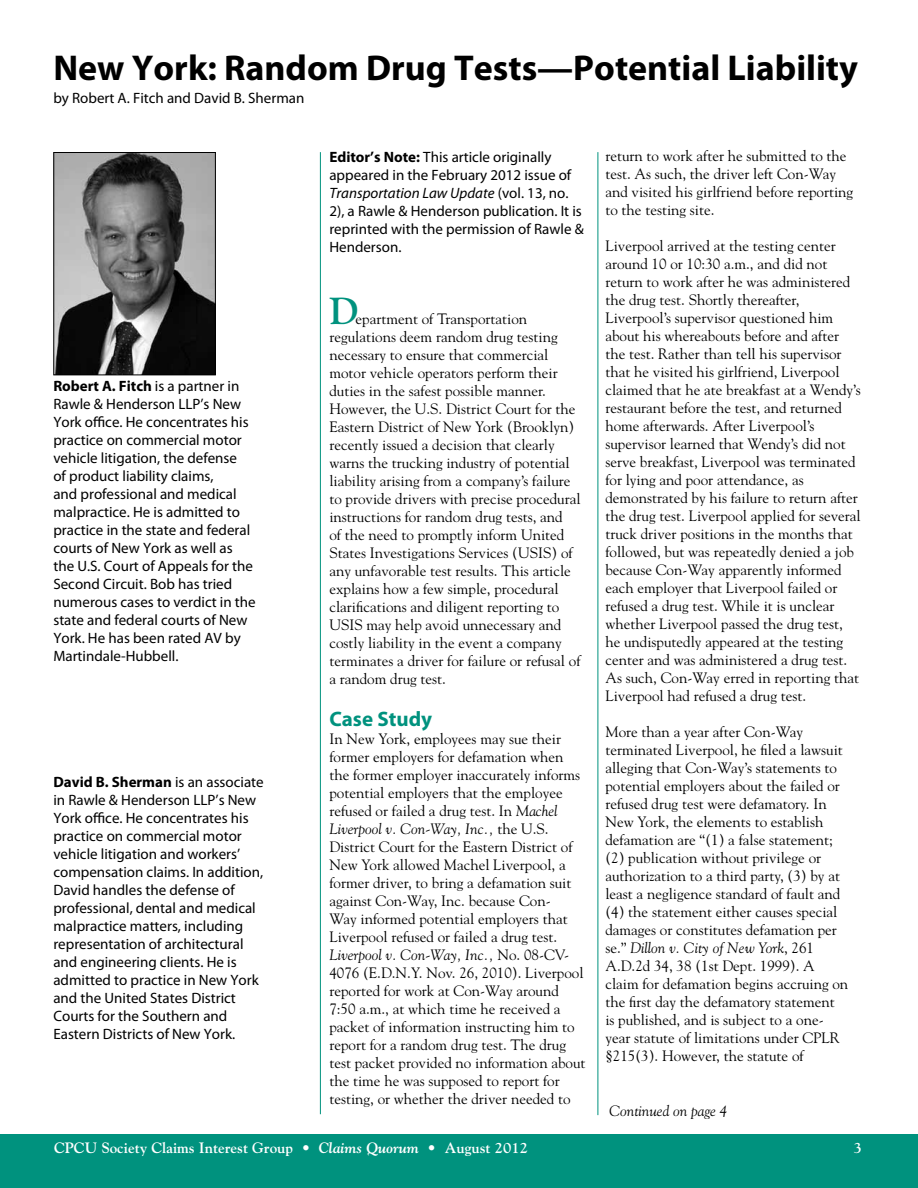
<style>
.page{position:relative;width:918px;height:1188px;background:#fff}
.page>*{position:absolute;margin:0;border:0;box-sizing:border-box;transform-origin:0 0}
.t1{font:700 37.5px "Goudy";color:#00927e}
.t2{font:700 36px "Myriad Pro";color:#000}
.t3{font:700 21px "Myriad Pro";color:#00927e}
.t4{font:15px/18px "Goudy";color:#000}
.t5{font:15px/18px "Myriad Pro";color:#000}
.t6{font:700 15px "Goudy";color:#fff}
.t7{font:italic 15px "Goudy";color:#000}
.s1{font-weight:700}
.s2{font-style:italic}
</style>
<div class="page">
<div style="left:0;top:1134px;width:918px;height:54px;background:#00927e"></div>
<hr style="left:598px;top:152px;width:1px;height:963px;background:#00927e">
<hr style="left:320px;top:152px;width:1px;height:962px;background:#00927e">
<img style="left:55px;top:154px;width:159px;height:219px">
<div style="left:53px;top:152px;width:163px;height:223px;border:1px solid #000"></div>
<p class="t2" style="left:53px;top:45px;width:806px">New York: Random Drug Tests—Potential Liability</p>
<p class="t5" style="left:53px;top:88px;width:253px">by Robert A. Fitch and David B. Sherman</p>
<p class="t5" style="left:53px;top:377px;width:204px"><span class="s1">Robert A. Fitch</span> is a partner in<br>Rawle &amp; Henderson LLP’s New<br>York office. He concentrates his practice on commercial motor vehicle litigation, the defense<br>of product liability claims,<br>and professional and medical malpractice. He is admitted to practice in the state and federal courts of New York as well as the U.S. Court of Appeals for the<br>Second Circuit. Bob has tried numerous cases to verdict in the state and federal courts of New<br>York. He has been rated AV by<br>Martindale-Hubbell.</p>
<p class="t5" style="left:53px;top:773px;width:212px"><span class="s1">David B. Sherman</span> is an associate in Rawle &amp; Henderson LLP’s New<br>York office. He concentrates his practice on commercial motor vehicle litigation and workers’ compensation claims. In addition,<br>David handles the defense of professional, dental and medical malpractice matters, including representation of architectural and engineering clients. He is admitted to practice in New York and the United States District<br>Courts for the Southern and<br>Eastern Districts of New York.</p>
<p class="t5" style="left:329px;top:148px;width:256px"><span class="s1">Editor’s Note:</span> This article originally appeared in the February 2012 issue of <span class="s2">Transportation Law Update</span> (vol. 13, no.<br>2), a Rawle &amp; Henderson publication. It is reprinted with the permission of Rawle &amp; Henderson.</p>
<p class="t1" style="left:329px;top:288px;width:31px">D</p>
<p class="t4" style="left:329px;top:309px;width:253px;text-indent:26px">epartment of Transportation regulations deem random drug testing necessary to ensure that commercial motor vehicle operators perform their duties in the safest possible manner.<br>However, the U.S. District Court for the Eastern District of New York (Brooklyn) recently issued a decision that clearly warns the trucking industry of potential liability arising from a company’s failure to provide drivers with precise procedural instructions for random drug tests, and<br>of the need to promptly inform United States Investigations Services (USIS) of any unfavorable test results. This article explains how a few simple, procedural clarifications and diligent reporting to USIS may help avoid unnecessary and costly liability in the event a company terminates a driver for failure or refusal of a random drug test.</p>
<p class="t3" style="left:329px;top:705px;width:104px">Case Study</p>
<p class="t4" style="left:329px;top:729px;width:258px">In New York, employees may sue their former employers for defamation when the former employer inaccurately informs potential employers that the employee refused or failed a drug test. In <span class="s2">Machel Liverpool v. Con-Way, Inc.,</span> the U.S.<br>District Court for the Eastern District of New York allowed Machel Liverpool, a former driver, to bring a defamation suit against Con-Way, Inc. because Con-<br>Way informed potential employers that Liverpool refused or failed a drug test.<br><span class="s2">Liverpool v. Con-Way, Inc.,</span> No. 08-CV-4076 (E.D.N.Y. Nov. 26, 2010). Liverpool reported for work at Con-Way around 7:50 a.m., at which time he received a packet of information instructing him to report for a random drug test. The drug test packet provided no information about the time he was supposed to report for testing, or whether the driver needed to</p>
<p class="t4" style="left:605px;top:146px;width:249px">return to work after he submitted to the test. As such, the driver left Con-Way and visited his girlfriend before reporting to the testing site.</p>
<p class="t4" style="left:605px;top:236px;width:257px">Liverpool arrived at the testing center around 10 or 10:30 a.m., and did not return to work after he was administered the drug test. Shortly thereafter, Liverpool’s supervisor questioned him about his whereabouts before and after the test. Rather than tell his supervisor that he visited his girlfriend, Liverpool claimed that he ate breakfast at a Wendy’s restaurant before the test, and returned home afterwards. After Liverpool’s supervisor learned that Wendy’s did not serve breakfast, Liverpool was terminated for lying and poor attendance, as demonstrated by his failure to return after the drug test. Liverpool applied for several truck driver positions in the months that followed, but was repeatedly denied a job because Con-Way apparently informed each employer that Liverpool failed or refused a drug test. While it is unclear whether Liverpool passed the drug test, he undisputedly appeared at the testing center and was administered a drug test.<br>As such, Con-Way erred in reporting that Liverpool had refused a drug test.</p>
<p class="t4" style="left:605px;top:722px;width:244px">More than a year after Con-Way terminated Liverpool, he filed a lawsuit alleging that Con-Way’s statements to potential employers about the failed or refused drug test were defamatory. In New York, the elements to establish defamation are “(1) a false statement; (2) publication without privilege or authorization to a third party, (3) by at least a negligence standard of fault and (4) the statement either causes special damages or constitutes defamation per se.” <span class="s2">Dillon v. City of New York</span>, 261<br>A.D.2d 34, 38 (1st Dept. 1999). A claim for defamation begins accruing on the first day the defamatory statement<br>is published, and is subject to a one&shy;year statute of limitations under CPLR §215(3). However, the statute of</p>
<p class="t7" style="left:609px;top:1102px;width:119px">Continued on page 4</p>
<p class="t6" style="left:54px;top:1139px;width:476px">CPCU Society Claims Interest Group • <span class="s2">Claims Quorum</span> • August 2012</p>
<p class="t6" style="left:854px;top:1139px;width:10px">3</p>
</div>
